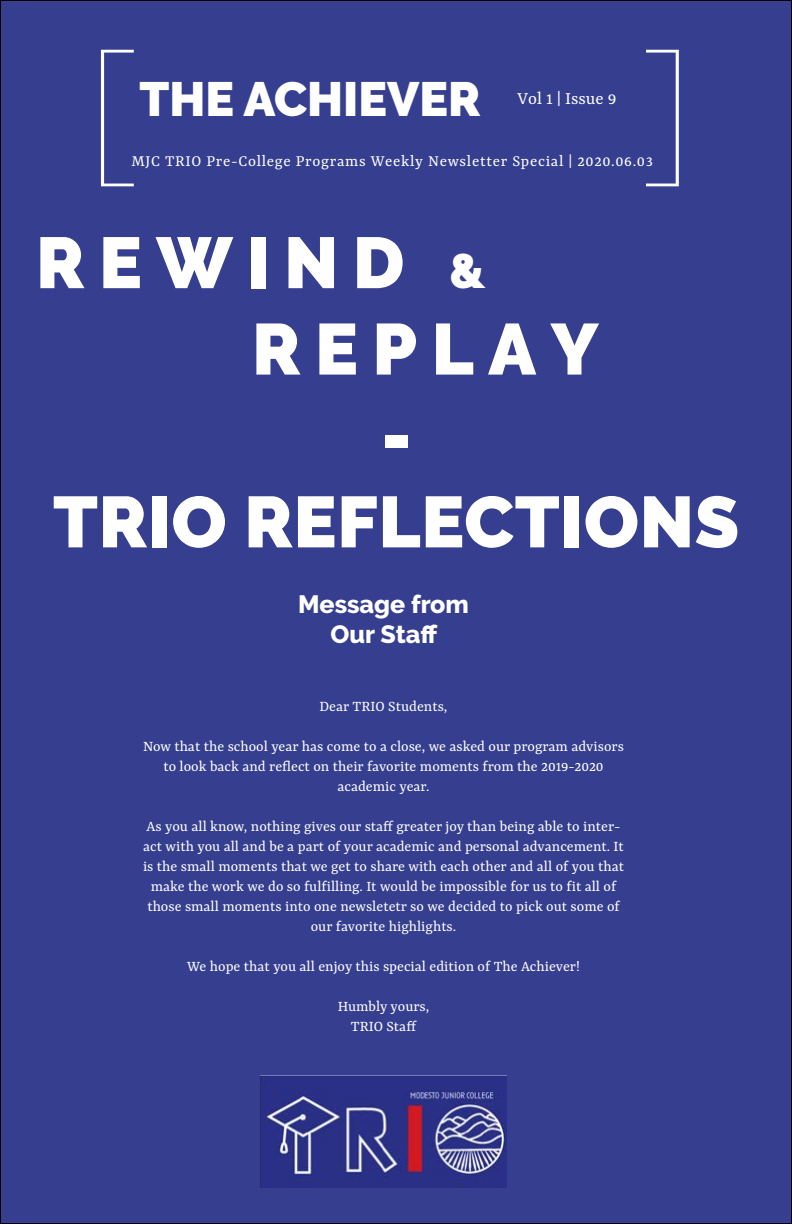
<style>
.page{position:relative;width:792px;height:1224px;background:#fff}
.page>*{position:absolute;margin:0;border:0;box-sizing:border-box;transform-origin:0 0}
.t1{font:150px "Acumin Variable Concept";color:#fff}
.t2{font:900 72px "Raleway";letter-spacing:.01em;color:#fff}
.t3{font:900 48px "Raleway";color:#fff}
.t4{font:800 25px/30px "Raleway";color:#fff;text-align:center}
.t5{font:19px "Yrsa";color:#fff}
.t6{font:17px "Yrsa";letter-spacing:.04em;color:#fff}
.t7{font:16px/20px "Yrsa";color:#fff;text-align:center}
.s1{font-size:48px}
</style>
<div class="page">
<div style="left:0;top:1px;width:791px;height:1223px;background:#353e8f"></div>
<img style="left:260px;top:1075px;width:246px;height:113px">
<h1 class="t1" style="left:85px;top:8px;width:51px">[</h1>
<h3 class="t3" style="left:140px;top:71px;width:342px">THE ACHIEVER</h3>
<p class="t6" style="left:131px;top:151px;width:523px">MJC TRIO Pre-College Programs Weekly Newsletter Special | 2020.06.03</p>
<p class="t5" style="left:518px;top:87px;width:100px">Vol 1 | Issue 9</p>
<h2 class="t2" style="left:36px;top:221px;width:451px">REWIND <span class="s1">&amp;</span></h2>
<h2 class="t2" style="left:252px;top:307px;width:348px">REPLAY</h2>
<h2 class="t2" style="left:381px;top:394px;width:31px">-</h2>
<h2 class="t2" style="left:53px;top:480px;width:688px">TRIO REFLECTIONS</h2>
<h3 class="t4" style="left:298px;top:589px;width:172px">Message from<br>Our Staff</h3>
<p class="t7" style="left:320px;top:697px;width:129px">Dear TRIO Students,</p>
<p class="t7" style="left:143px;top:737px;width:482px">Now that the school year has come to a close, we asked our program advisors to look back and reflect on their favorite moments from the 2019-2020 academic year.</p>
<p class="t7" style="left:143px;top:817px;width:483px">As you all know, nothing gives our staff greater joy than being able to inter&shy;act with you all and be a part of your academic and personal advancement. It is the small moments that we get to share with each other and all of you that make the work we do so fulfilling. It would be impossible for us to fit all of those small moments into one newsletetr so we decided to pick out some of our favorite highlights.</p>
<p class="t7" style="left:187px;top:957px;width:394px">We hope that you all enjoy this special edition of The Achiever!</p>
<p class="t7" style="left:338px;top:997px;width:93px">Humbly yours,<br>TRIO Staff</p>
</div>
